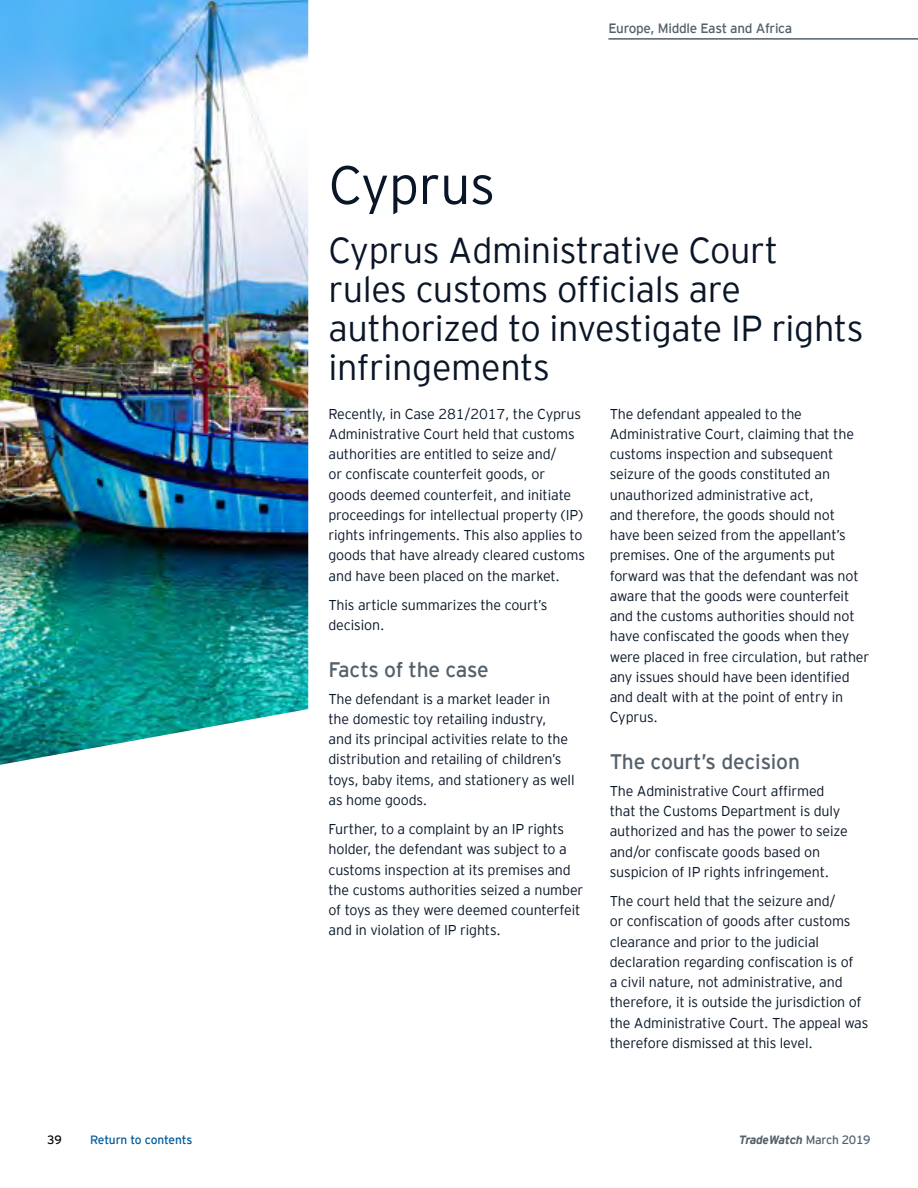
<style>
.page{position:relative;width:918px;height:1188px;background:#fff}
.page>*{position:absolute;margin:0;border:0;box-sizing:border-box;transform-origin:0 0}
.t1{font:300 54px "EY Interstate";letter-spacing:-.01em;color:#0a1627}
.t2{font:300 36px/39px "EY Interstate";letter-spacing:-.01em;color:#0a1627}
.t3{font:21px "EY Interstate";letter-spacing:-.01em;color:#54606b}
.t4{font:300 14.25px/20.2px "EY Interstate";letter-spacing:-.01em;color:#0a1627}
.t5{font:13.5px "EY Interstate";letter-spacing:-.02em;color:#54606b}
.t6{font:italic 700 12px "EY Interstate";letter-spacing:-.02em;color:#54606b}
.t7{font:12px "EY Interstate";letter-spacing:-.015em;color:#005b9e}
.t8{font:12px "EY Interstate";color:#000}
.s1{font-weight:400;font-style:normal}
</style>
<div class="page">
<img style="left:0;top:0;width:308px;height:765px">
<hr style="left:608px;top:38px;width:310px;height:2px;background:#54606b">
<p class="t5" style="left:608px;top:19px;width:185px">Europe, Middle East and Africa</p>
<h1 class="t1" style="left:328px;top:146px;width:168px">Cyprus</h1>
<h2 class="t2" style="left:328px;top:229px;width:537px">Cyprus Administrative Court rules customs officials are authorized to investigate IP rights infringements</h2>
<p class="t4" style="left:328px;top:403px;width:258px">Recently, in Case 281/2017, the Cyprus Administrative Court held that customs authorities are entitled to seize and/<br>or confiscate counterfeit goods, or goods deemed counterfeit, and initiate proceedings for intellectual property (IP) rights infringements. This also applies to goods that have already cleared customs and have been placed on the market.</p>
<p class="t4" style="left:328px;top:594px;width:220px">This article summarizes the court’s decision.</p>
<h3 class="t3" style="left:328px;top:654px;width:162px">Facts of the case</h3>
<p class="t4" style="left:328px;top:688px;width:248px">The defendant is a market leader in<br>the domestic toy retailing industry,<br>and its principal activities relate to the distribution and retailing of children’s toys, baby items, and stationery as well as home goods.</p>
<p class="t4" style="left:328px;top:818px;width:256px">Further, to a complaint by an IP rights holder, the defendant was subject to a customs inspection at its premises and the customs authorities seized a number of toys as they were deemed counterfeit and in violation of IP rights.</p>
<p class="t4" style="left:610px;top:403px;width:261px">The defendant appealed to the Administrative Court, claiming that the customs inspection and subsequent seizure of the goods constituted an unauthorized administrative act,<br>and therefore, the goods should not<br>have been seized from the appellant’s premises. One of the arguments put forward was that the defendant was not aware that the goods were counterfeit and the customs authorities should not have confiscated the goods when they were placed in free circulation, but rather any issues should have been identified and dealt with at the point of entry in Cyprus.</p>
<h3 class="t3" style="left:610px;top:747px;width:192px">The court’s decision</h3>
<p class="t4" style="left:610px;top:780px;width:240px">The Administrative Court affirmed that the Customs Department is duly authorized and has the power to seize and/or confiscate goods based on suspicion of IP rights infringement.</p>
<p class="t4" style="left:610px;top:890px;width:260px">The court held that the seizure and/<br>or confiscation of goods after customs clearance and prior to the judicial declaration regarding confiscation is of<br>a civil nature, not administrative, and therefore, it is outside the jurisdiction of the Administrative Court. The appeal was therefore dismissed at this level.</p>
<p class="t8" style="left:47px;top:1131px;width:16px">39</p>
<p class="t7" style="left:90px;top:1131px;width:104px">Return to contents</p>
<p class="t6" style="left:739px;top:1131px;width:133px">TradeWatch <span class="s1">March 2019</span></p>
</div>
